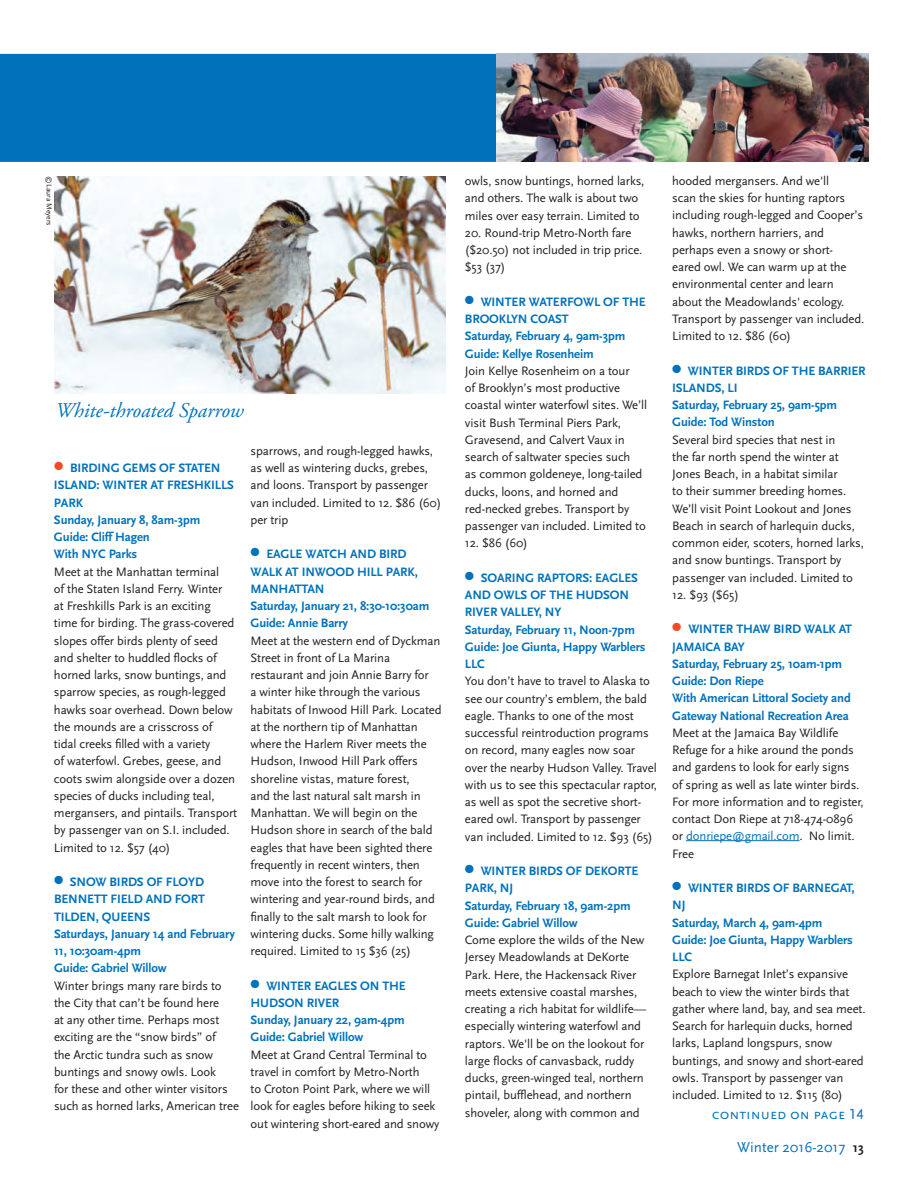
<style>
.page{position:relative;width:918px;height:1188px;background:#fff}
.page>*{position:absolute;margin:0;border:0;box-sizing:border-box;transform-origin:0 0}
.t1{font:italic 21px "Adobe Garamond Pro";color:#0072bc}
.t2{font:15px "Scala Sans Caps";color:#0072bc}
.t3{font:15px "Scala Sans";color:#0072bc}
.t4{font:12.75px/17.2px "Scala Sans";letter-spacing:-.01em;color:#231f20}
.t5{font:700 12.75px/17.2px "Scala Sans";letter-spacing:-.01em;color:#0072bc}
.t6{font:7.5px "Scala Sans";color:#231f20}
.s1{font-size:26.25px;color:#f04d22}
.s2{font-size:26.25px}
.s3{color:#0072bc}
.s4{font-weight:700;font-size:13.5px;color:#231f20}
</style>
<div class="page">
<div style="left:0;top:54px;width:496px;height:108px;background:#0072bc"></div>
<img style="left:496px;top:54px;width:372px;height:108px">
<hr style="left:686px;top:840px;width:114px;height:1px;background:#0072bc">
<img style="left:55px;top:177px;width:391px;height:217px">
<p class="t6" style="left:53px;top:176px;width:51px;rotate:90deg">©Laura M eyers</p>
<h1 class="t1" style="left:55px;top:397px;width:190px">White-throated Sparrow</h1>
<p class="t5" style="left:54px;top:460px;width:182px"><span class="s1">•</span> BIRDING GEMS OF STATEN<br>ISLAND: WINTER AT FRESHKILLS<br>PARK<br>Sunday, January 8, 8am-3pm<br>Guide: Cliff Hagen<br>With NYC Parks</p>
<p class="t4" style="left:54px;top:563px;width:185px">Meet at the M anhattan terminal<br>of the Staten I sland Ferry. Winter<br>at Freshkills Park is an exciting time for birding. The grass-covered slopes offer birds plenty of seed and shelter to huddled flocks of horned larks, snow buntings, and sparrow species, as rough-legged hawks soar overhead. Down below the mounds are a crisscross of tidal creeks filled with a variety<br>of waterfowl. Grebes, geese, and coots swim alongside over a dozen species of ducks including teal, mergansers, and pintails. Transport by passenger van on S.I . included.<br>Limited to 12. $57 (40)</p>
<p class="t5" style="left:54px;top:874px;width:182px"><span class="s2">•</span> SNOW BIRDS OF FLOYD<br>BENNETT FIELD AND FORT<br>TILDEN, QUEENS<br>Saturdays, January 14 and February<br>11, 10:30am-4pm<br>Guide: Gabriel Willow</p>
<p class="t4" style="left:54px;top:977px;width:186px">Winter brings many rare birds to the City that can’t be found here<br>at any other time. Perhaps most exciting are the “snow birds” of<br>the Arctic tundra such as snow buntings and snowy owls. Look<br>for these and other winter visitors such as horned larks, American tree</p>
<p class="t4" style="left:251px;top:442px;width:192px">sparrows, and rough-legged hawks, as well as wintering ducks, grebes, and loons. Transport by passenger van included. Limited to 12. $86 (60) per trip</p>
<p class="t5" style="left:251px;top:546px;width:180px"><span class="s2">•</span> EAGLE WATCH AND BIRD<br>WALK AT INWOOD HILL PARK,<br>MANHATTAN<br>Saturday, January 21, 8:30-10:30am<br>Guide: Annie Barry</p>
<p class="t4" style="left:251px;top:632px;width:193px">M eet at the western end of Dyckman Street in front of La M arina restaurant and join Annie Barry for<br>a winter hike through the various habitats of I nwood H ill Park. Located at the northern tip of M anhattan where the H arlem River meets the<br>H udson, I nwood H ill Park offers shoreline vistas, mature forest,<br>and the last natural salt marsh in<br>M anhattan. We will begin on the<br>H udson shore in search of the bald eagles that have been sighted there frequently in recent winters, then move into the forest to search for wintering and year-round birds, and finally to the salt marsh to look for wintering ducks. Some hilly walking required. Limited to 15 $36 (25)</p>
<p class="t5" style="left:251px;top:977px;width:157px"><span class="s2">•</span> WINTER EAGLES ON THE<br>HUDSON RIVER<br>Sunday, January 22, 9am-4pm<br>Guide: Gabriel Willow</p>
<p class="t4" style="left:251px;top:1046px;width:190px">M eet at Grand Central Terminal to travel in comfort by M etro-N orth<br>to Croton Point Park, where we will look for eagles before hiking to seek out wintering short-eared and snowy</p>
<p class="t4" style="left:465px;top:173px;width:181px">owls, snow buntings, horned larks, and others. The walk is about two miles over easy terrain. Limited to</p>
<p class="t4" style="left:465px;top:224px;width:179px">20. Round-trip M etro-N orth fare ($20.50) not included in trip price. $53 (37)</p>
<p class="t5" style="left:465px;top:294px;width:182px"><span class="s2">•</span> WINTER WATERFOWL OF THE<br>BROOKLYN COAST<br>Saturday, February 4, 9am-3pm<br>Guide: Kellye Rosenheim</p>
<p class="t4" style="left:465px;top:362px;width:184px">Join Kellye Rosenheim on a tour<br>of B rooklyn’s most productive coastal winter waterfowl sites. We’ll visit Bush Terminal Piers Park,<br>Gravesend, and Calvert Vaux in search of saltwater species such<br>as common goldeneye, long-tailed ducks, loons, and horned and red-necked grebes. Transport by passenger van included. Limited to</p>
<p class="t4" style="left:465px;top:535px;width:65px">12. $86 (60)</p>
<p class="t5" style="left:465px;top:570px;width:182px"><span class="s2">•</span> SOARING RAPTORS: EAGLES<br>AND OWLS OF THE HUDSON<br>RIVER VALLEY, NY<br>Saturday, February 11, Noon-7pm<br>Guide: Joe Giunta, Happy Warblers<br>LLC</p>
<p class="t4" style="left:465px;top:673px;width:194px">You don’t have to travel to Alaska to see our country’s emblem, the bald eagle. Thanks to one of the most successful reintroduction programs on record, many eagles now soar over the nearby H udson Valley. Travel with us to see this spectacular raptor, as well as spot the secretive short&shy;eared owl. Transport by passenger van included. Limited to 12. $93 (65)</p>
<p class="t5" style="left:465px;top:863px;width:175px"><span class="s2">•</span> WINTER BIRDS OF DEKORTE<br>PARK, NJ<br>Saturday, February 18, 9am-2pm<br>Guide: Gabriel Willow</p>
<p class="t4" style="left:465px;top:932px;width:183px">Come explore the wilds of the New Jersey M eadowlands at DeKorte Park. H ere, the H ackensack River meets extensive coastal marshes, creating a rich habitat for wildlife— especially wintering waterfowl and raptors. We'll be on the lookout for large flocks of canvasback, ruddy ducks, green-winged teal, northern pintail, bufflehead, and northern shoveler, along with common and</p>
<p class="t4" style="left:672px;top:172px;width:194px">hooded mergansers. And we'll<br>scan the skies for hunting raptors including rough-legged and Cooper’s hawks, northern harriers, and perhaps even a snowy or short&shy;eared owl. We can warm up at the environmental center and learn about the M eadowlands' ecology.<br>Transport by passenger van included.<br>Limited to 12. $86 (60)</p>
<p class="t5" style="left:672px;top:362px;width:195px"><span class="s2">•</span> WINTER BIRDS OF THE BARRIER<br>ISLANDS, LI<br>Saturday, February 25, 9am-5pm<br>Guide: Tod Winston</p>
<p class="t4" style="left:672px;top:431px;width:193px">Several bird species that nest in<br>the far north spend the winter at Jones Beach, in a habitat similar<br>to their summer breeding homes.<br>We’ll visit Point Lookout and Jones Beach in search of harlequin ducks, common eider, scoters, horned larks, and snow buntings. Transport by passenger van included. Limited to</p>
<p class="t4" style="left:672px;top:586px;width:68px">12. $93 ($65)</p>
<p class="t5" style="left:672px;top:621px;width:181px"><span class="s1">•</span> WINTER THAW BIRD WALK AT<br>JAMAICA BAY<br>Saturday, February 25, 10am-1pm<br>Guide: Don Riepe<br>With American Littoral Society and<br>Gateway National Recreation Area</p>
<p class="t4" style="left:672px;top:724px;width:193px">M eet at the Jamaica Bay Wildlife<br>Refuge for a hike around the ponds and gardens to look for early signs of spring as well as late winter birds.<br>For more information and to register, contact Don Riepe at 718-474-0896 or <span class="s3">donriepe@gmail.com</span>. No limit.<br>Free</p>
<p class="t5" style="left:672px;top:880px;width:184px"><span class="s2">•</span> WINTER BIRDS OF BARNEGAT,<br>NJ<br>Saturday, March 4, 9am-4pm<br>Guide: Joe Giunta, Happy Warblers<br>LLC</p>
<p class="t4" style="left:672px;top:966px;width:195px">Explore Barnegat I nlet’s expansive beach to view the winter birds that gather where land, bay, and sea meet.<br>Search for harlequin ducks, horned larks, Lapland longspurs, snow buntings, and snowy and short-eared owls. Transport by passenger van included. Limited to 12. $115 (80)</p>
<p class="t2" style="left:704px;top:1106px;width:161px">…continued on page 14</p>
<p class="t3" style="left:737px;top:1139px;width:128px">Winter 2016-2017 <span class="s4">13</span></p>
</div>
